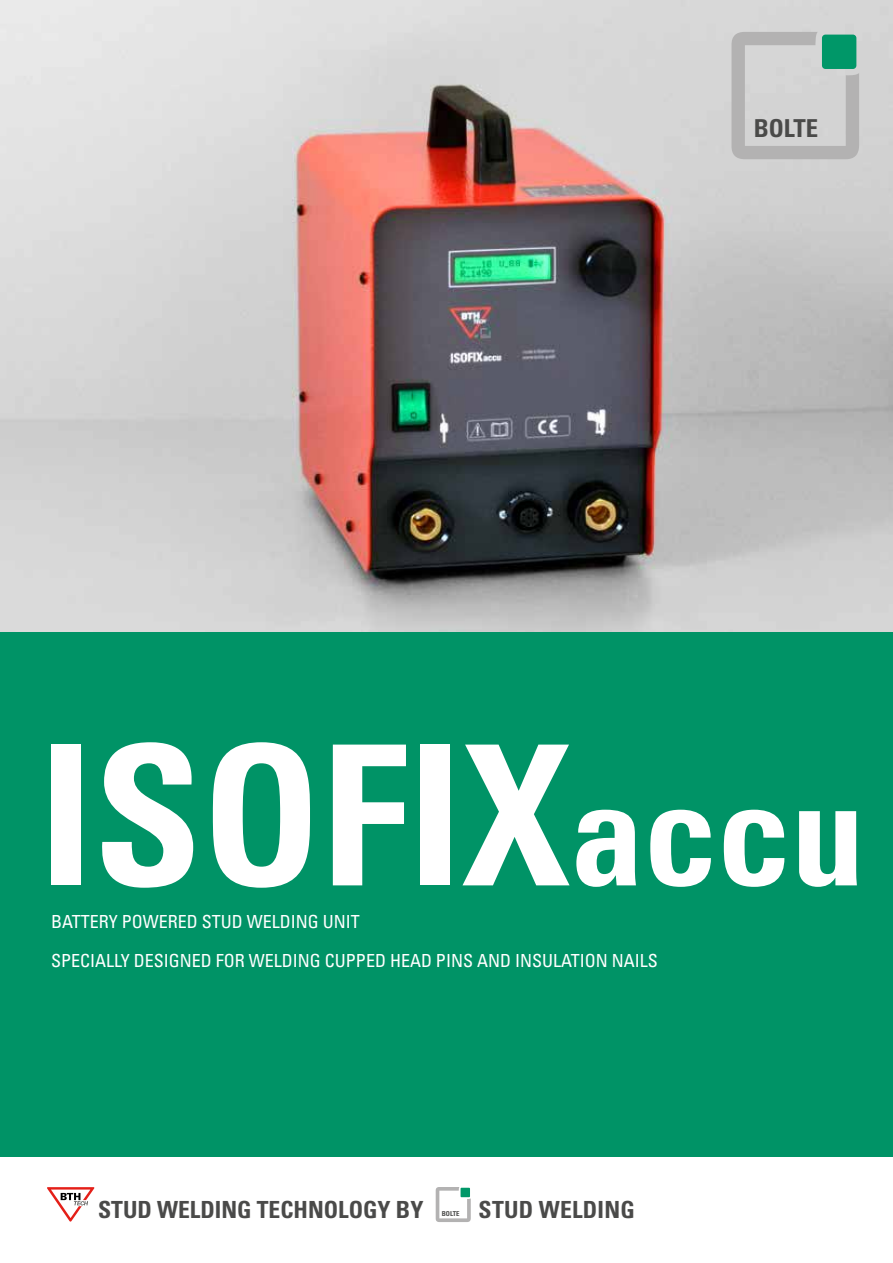
<style>
.page{position:relative;width:893px;height:1263px;background:#fff}
.page>*{position:absolute;margin:0;border:0;box-sizing:border-box;transform-origin:0 0}
.t1{font:700 condensed 195px "Univers LT Pro";color:#fff}
.t2{font:700 condensed 24.75px "Univers LT Pro";color:#4a4a49}
.t3{font:700 condensed 23.55px "Univers LT Pro";color:#4a4a49}
.t4{font:condensed 18px/38.5px "Univers LT Std";color:#fff}
.t5{font:700 condensed 6.75px "Univers LT Pro";color:#4a4a49}
.s1{font-size:147px}
</style>
<div class="page">
<div style="left:0;top:630px;width:893px;height:527px;background:#009366"></div>
<img style="left:0;top:0;width:893px;height:631px">
<svg style="left:731px;top:32px;width:128px;height:127px;background:#bac5c1"></svg>
<svg style="left:436px;top:1187px;width:35px;height:35px"></svg>
<svg style="left:47px;top:1187px;width:48px;height:35px"></svg>
<h2 class="t2" style="left:754px;top:113px;width:66px">BOLTE</h2>
<h1 class="t1" style="left:39px;top:696px;width:826px">ISOFIX<span class="s1">accu</span></h1>
<p class="t4" style="left:51px;top:902px;width:608px">BATTERY POWERED STUD WELDING UNIT<br>SPECIALLY DESIGNED FOR WELDING CUPPED HEAD PINS AND INSULATION NAILS</p>
<h3 class="t3" style="left:98px;top:1195px;width:327px">STUD WELDING TECHNOLOGY BY</h3>
<p class="t5" style="left:442px;top:1209px;width:19px">BOLTE</p>
<h3 class="t3" style="left:479px;top:1195px;width:158px">STUD WELDING</h3>
</div>
